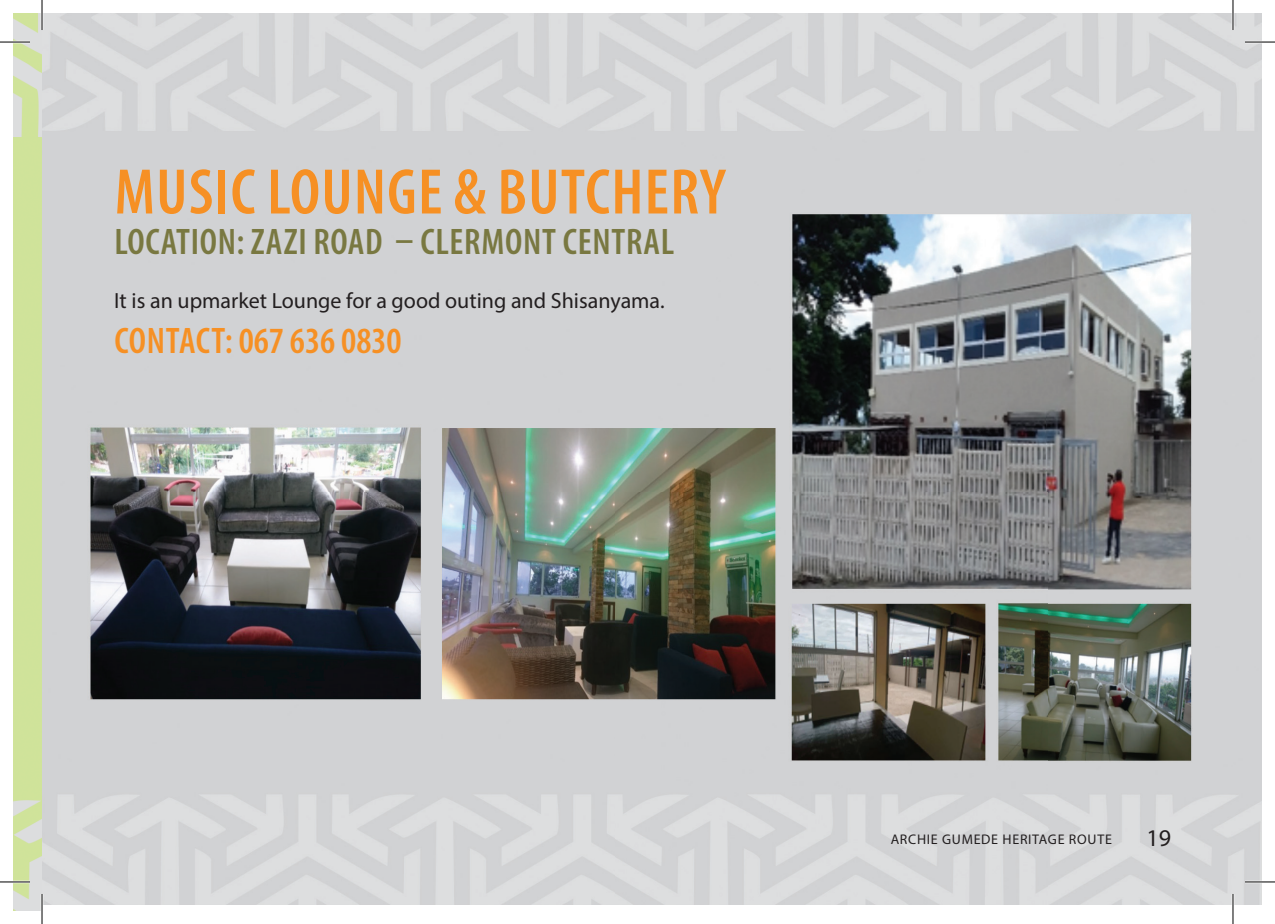
<style>
.page{position:relative;width:1275px;height:924px;background:#fff}
.page>*{position:absolute;margin:0;border:0;box-sizing:border-box;transform-origin:0 0}
.t1{font:600 condensed 64.8px "Myriad Pro";letter-spacing:.02em;color:#f69024}
.t2{font:600 condensed 37px "Myriad Pro";letter-spacing:.02em;color:#797841}
.t3{font:600 condensed 37px "Myriad Pro";color:#f69024}
.t4{font:24px "Myriad Pro";color:#231f20}
.t5{font:22px "Myriad Pro";color:#231f20}
.t6{font:14px "Myriad Pro";letter-spacing:.05em;color:#231f20}
</style>
<div class="page">
<img style="left:14px;top:14px;width:28px;height:895px">
<img style="left:42px;top:14px;width:1219px;height:890px">
<hr style="left:0;top:41px;width:30px;height:2px;background:#fff">
<hr style="left:1245px;top:41px;width:30px;height:2px;background:#fff">
<hr style="left:0;top:880px;width:30px;height:2px;background:#fff">
<hr style="left:1245px;top:880px;width:30px;height:2px;background:#fff">
<hr style="left:41px;top:0;width:2px;height:30px;background:#fff">
<hr style="left:41px;top:893px;width:2px;height:30px;background:#fff">
<hr style="left:1231px;top:0;width:3px;height:30px;background:#fff">
<hr style="left:1231px;top:893px;width:3px;height:30px;background:#fff">
<hr style="left:0;top:42px;width:30px;height:1px;background:#000">
<hr style="left:1245px;top:42px;width:30px;height:1px;background:#000">
<hr style="left:0;top:881px;width:30px;height:1px;background:#000">
<hr style="left:1245px;top:881px;width:30px;height:1px;background:#000">
<hr style="left:42px;top:0;width:1px;height:30px;background:#000">
<hr style="left:42px;top:893px;width:1px;height:30px;background:#000">
<hr style="left:1232px;top:0;width:1px;height:30px;background:#000">
<hr style="left:1232px;top:893px;width:1px;height:30px;background:#000">
<h1 class="t1" style="left:115px;top:156px;width:612px">MUSIC LOUNGE &amp; BUTCHERY</h1>
<h2 class="t2" style="left:114px;top:222px;width:561px">LOCATION: ZAZI ROAD – CLERMONT CENTRAL</h2>
<p class="t5" style="left:114px;top:286px;width:552px">It is an upmarket Lounge for a good outing and Shisanyama.</p>
<h2 class="t3" style="left:114px;top:321px;width:289px">CONTACT: 067 636 0830</h2>
<p class="t6" style="left:890px;top:830px;width:223px">ARCHIE GUMEDE HERITAGE ROUTE</p>
<p class="t4" style="left:1146px;top:822px;width:26px">19</p>
</div>
